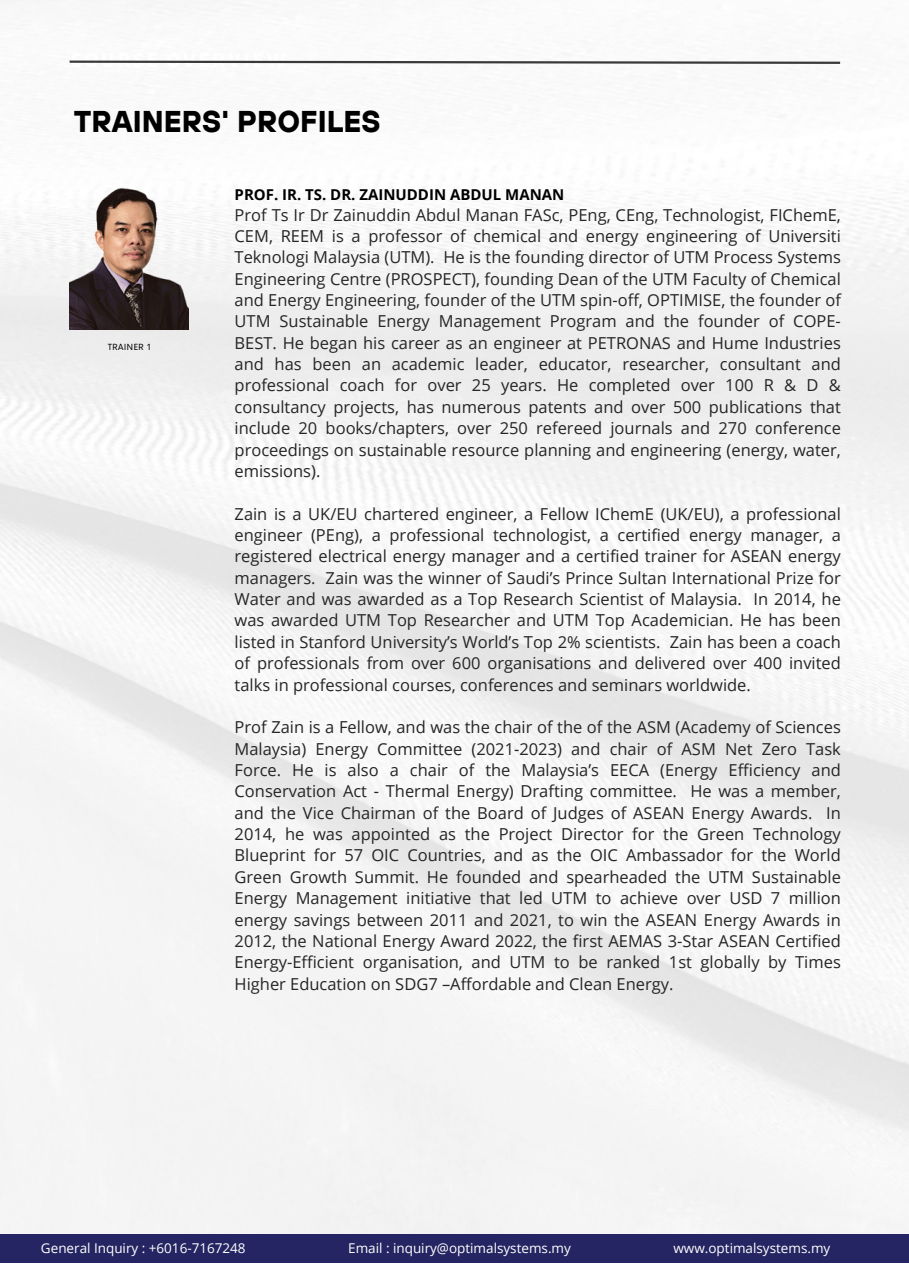
<style>
.page{position:relative;width:909px;height:1264px;background:#fff}
.page>*{position:absolute;margin:0;border:0;box-sizing:border-box;transform-origin:0 0}
.t1{font:700 30px "TT Hoves";color:#000}
.t2{font:16.5px/21.3px "Open Sans";color:#252525;text-align:justify}
.t3{font:700 15px "Open Sans";color:#000}
.t4{font:13.5px "Open Sans";color:#fff}
.t5{font:9px "Cerebri Sans";color:#000}
</style>
<div class="page">
<img style="left:0;top:0;width:908px;height:1234px">
<div style="left:0;top:1234px;width:908px;height:28px;background:#242562"></div>
<svg style="left:67px;top:59px;width:775px;height:6px"></svg>
<img style="left:70px;top:178px;width:119px;height:151px">
<p class="t1" style="left:74px;top:102px;width:308px">TRAINERS' PROFILES</p>
<p class="t5" style="left:108px;top:341px;width:45px">TRAINER 1</p>
<p class="t3" style="left:235px;top:184px;width:331px">PROF. IR. TS. DR. ZAINUDDIN ABDUL MANAN</p>
<p class="t2" style="left:235px;top:203px;width:608px">Prof Ts Ir Dr Zainuddin Abdul Manan FASc, PEng, CEng, Technologist, FIChemE, CEM, REEM is a professor of chemical and energy engineering of Universiti Teknologi Malaysia (UTM). He is the founding director of UTM Process Systems Engineering Centre (PROSPECT), founding Dean of the UTM Faculty of Chemical and Energy Engineering, founder of the UTM spin-off, OPTIMISE, the founder of UTM Sustainable Energy Management Program and the founder of COPE-BEST. He began his career as an engineer at PETRONAS and Hume Industries and has been an academic leader, educator, researcher, consultant and professional coach for over 25 years. He completed over 100 R &amp; D &amp; consultancy projects, has numerous patents and over 500 publications that include 20 books/chapters, over 250 refereed journals and 270 conference proceedings on sustainable resource planning and engineering (energy, water, emissions).</p>
<p class="t2" style="left:235px;top:502px;width:608px">Zain is a UK/EU chartered engineer, a Fellow IChemE (UK/EU), a professional engineer (PEng), a professional technologist, a certified energy manager, a registered electrical energy manager and a certified trainer for ASEAN energy managers. Zain was the winner of Saudi’s Prince Sultan International Prize for Water and was awarded as a Top Research Scientist of Malaysia. In 2014, he was awarded UTM Top Researcher and UTM Top Academician. He has been listed in Stanford University’s World’s Top 2% scientists. Zain has been a coach of professionals from over 600 organisations and delivered over 400 invited talks in professional courses, conferences and seminars worldwide.</p>
<p class="t2" style="left:235px;top:716px;width:608px">Prof Zain is a Fellow, and was the chair of the of the ASM (Academy of Sciences Malaysia) Energy Committee (2021-2023) and chair of ASM Net Zero Task Force. He is also a chair of the Malaysia’s EECA (Energy Efficiency and Conservation Act - Thermal Energy) Drafting committee. He was a member, and the Vice Chairman of the Board of Judges of ASEAN Energy Awards. In 2014, he was appointed as the Project Director for the Green Technology Blueprint for 57 OIC Countries, and as the OIC Ambassador for the World Green Growth Summit. He founded and spearheaded the UTM Sustainable Energy Management initiative that led UTM to achieve over USD 7 million energy savings between 2011 and 2021, to win the ASEAN Energy Awards in 2012, the National Energy Award 2022, the first AEMAS 3-Star ASEAN Certified Energy-Efficient organisation, and UTM to be ranked 1st globally by Times Higher Education on SDG7 –Affordable and Clean Energy.</p>
<p class="t4" style="left:41px;top:1238px;width:206px">General Inquiry : +6016-7167248</p>
<p class="t4" style="left:673px;top:1238px;width:158px">www.optimalsystems.my</p>
<p class="t4" style="left:348px;top:1238px;width:224px">Email : inquiry@optimalsystems.my</p>
</div>
